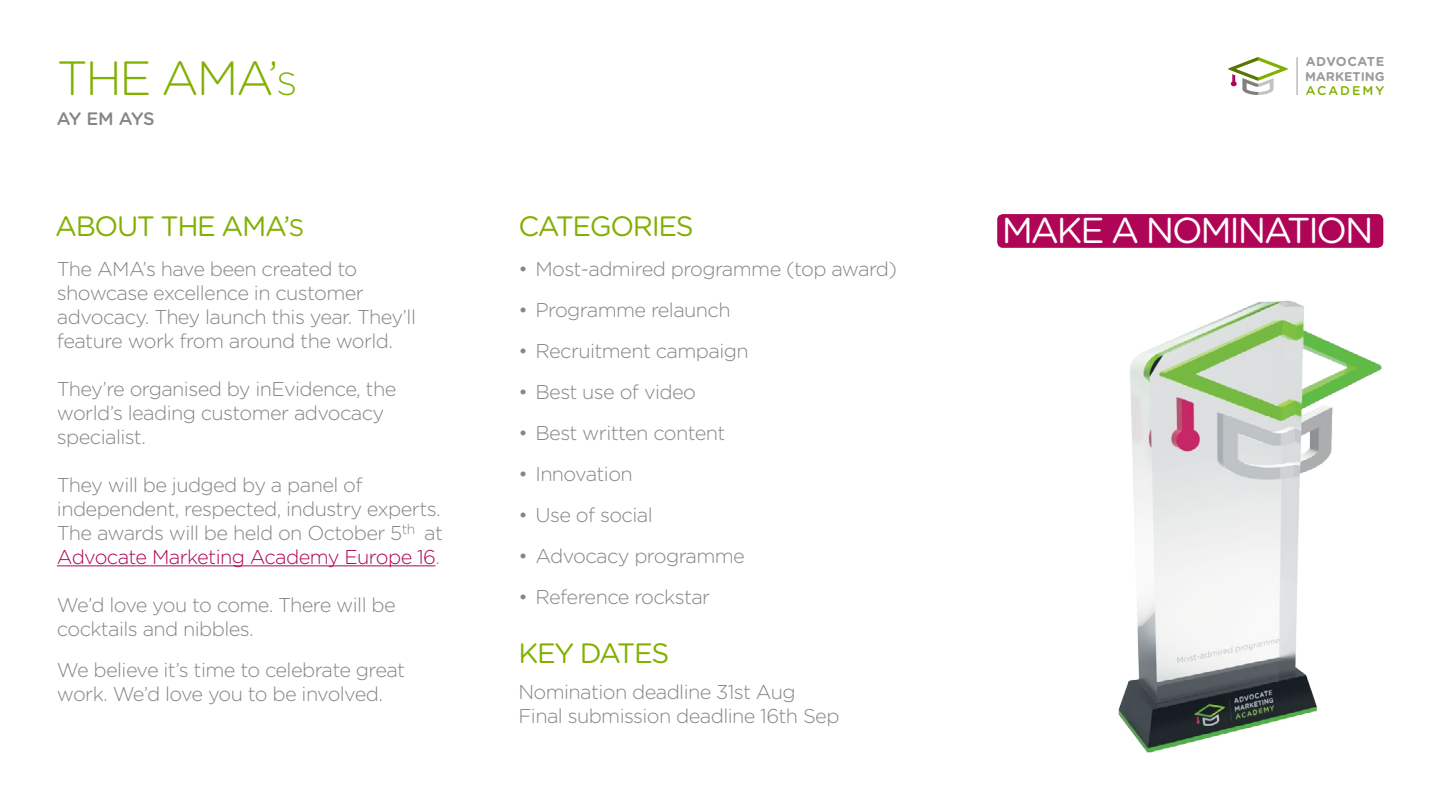
<style>
.page{position:relative;width:1440px;height:811px;background:#fff}
.page>*{position:absolute;margin:0;border:0;box-sizing:border-box;transform-origin:0 0}
.t1{font:300 48px "Gotham Rounded";letter-spacing:-.05em;color:#81b000}
.t2{font:36px "Gotham Rounded";letter-spacing:-.06em;color:#fff}
.t3{font:28px "Gotham Rounded";letter-spacing:-.05em;color:#81b000}
.t4{font:300 20px/24px "Gotham Rounded";letter-spacing:-.03em;color:#868686}
.t5{font:500 18px "Gotham Rounded";letter-spacing:-.065em;color:#868686}
.t6{font:700 12.8px "Gotham Rounded";letter-spacing:.04em;color:#9b9b9b}
.t7{font:700 12.6px "Gotham Rounded";color:#9b9b9b}
.t8{font:500 12.6px "Gotham Rounded";letter-spacing:.155em;color:#81b000}
.s1{font-size:32px}
.s2{font-size:24px}
.s3{color:#b00557}
</style>
<div class="page">
<hr style="left:1297px;top:57px;width:1px;height:38px;background:#9b9b9b">
<svg style="left:1228px;top:57px;width:60px;height:38px"></svg>
<hr style="left:57px;top:565px;width:378px;height:1px;background:#b00557">
<img style="left:1118px;top:300px;width:264px;height:453px">
<div style="left:997px;top:214px;width:386px;height:34px;background:#b00557;border-radius:6px"></div>
<h1 class="t1" style="left:57px;top:46px;width:242px">THE AMA’<span class="s1">S</span></h1>
<p class="t5" style="left:57px;top:106px;width:99px">AY EM AYS</p>
<h3 class="t3" style="left:55px;top:207px;width:251px">ABOUT THE AMA’<span class="s2">S</span></h3>
<p class="t4" style="left:57px;top:256px;width:361px">The AMA’s have been created to showcase excellence in customer advocacy. They launch this year. They’ll feature work from around the world.</p>
<p class="t4" style="left:57px;top:376px;width:341px">They’re organised by inEvidence, the world’s leading customer advocacy specialist.</p>
<p class="t4" style="left:57px;top:472px;width:388px">They will be judged by a panel of independent, respected, industry experts.<br>The awards will be held on October 5<sup>th</sup> at <span class="s3">Advocate Marketing Academy Europe 16</span>.</p>
<p class="t4" style="left:57px;top:592px;width:340px">We’d love you to come. There will be cocktails and nibbles.</p>
<p class="t4" style="left:57px;top:657px;width:350px">We believe it’s time to celebrate great work. We’d love you to be involved.</p>
<h3 class="t3" style="left:518px;top:207px;width:177px">CATEGORIES</h3>
<p class="t4" style="left:518px;top:256px;width:380px">• Most-admired programme (top award)</p>
<p class="t4" style="left:518px;top:297px;width:214px">• Programme relaunch</p>
<p class="t4" style="left:518px;top:338px;width:232px">• Recruitment campaign</p>
<p class="t4" style="left:518px;top:379px;width:179px">• Best use of video</p>
<p class="t4" style="left:518px;top:420px;width:209px">• Best written content</p>
<p class="t4" style="left:518px;top:461px;width:116px">• Innovation</p>
<p class="t4" style="left:518px;top:502px;width:136px">• Use of social</p>
<p class="t4" style="left:518px;top:543px;width:228px">• Advocacy programme</p>
<p class="t4" style="left:518px;top:584px;width:193px">• Reference rockstar</p>
<h3 class="t3" style="left:518px;top:633px;width:152px">KEY DATES</h3>
<p class="t4" style="left:518px;top:679px;width:323px">Nomination deadline 31st Aug<br>Final submission deadline 16th Sep</p>
<p class="t6" style="left:1306px;top:52px;width:80px">ADVOCATE</p>
<p class="t7" style="left:1305px;top:67px;width:81px">MARKETING</p>
<p class="t8" style="left:1306px;top:81px;width:80px">ACADEMY</p>
<h2 class="t2" style="left:1002px;top:206px;width:373px">MAKE A NOMINATION</h2>
</div>
